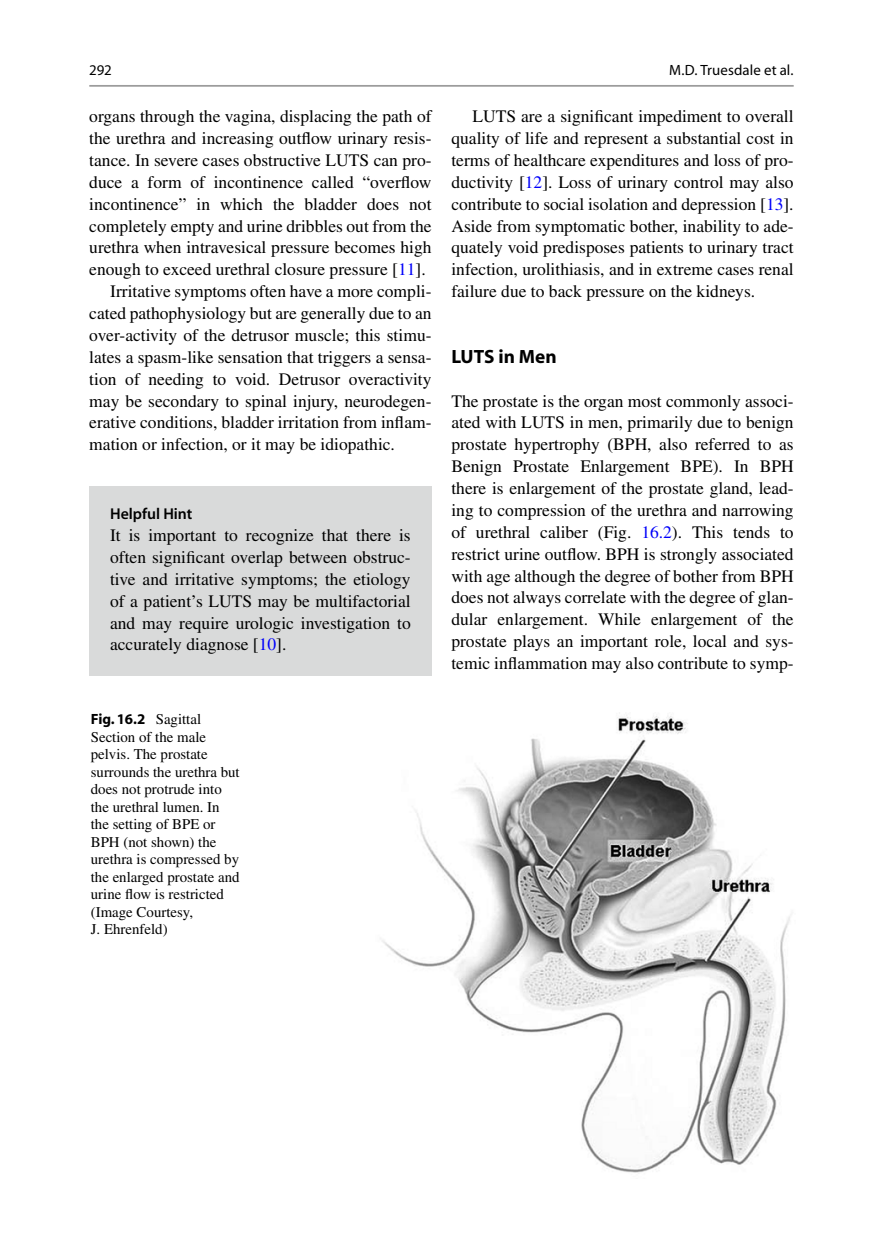
<style>
.page{position:relative;width:883px;height:1260px;background:#fff}
.page>*{position:absolute;margin:0;border:0;box-sizing:border-box;transform-origin:0 0}
.t1{font:700 19.25px "Ncwwlq Myriad";color:#000}
.t2{font:17.5px/21.9px "Klhjsw Times";color:#000;text-align:justify}
.t3{font:600 15.75px "Wkcpsp Myriad";color:#000}
.t4{font:14.88px/17.5px "Klhjsw Times";color:#000}
.t5{font:14.88px "Clhqpm Myriad";letter-spacing:.005em;color:#000}
.t6{font:700 14.88px "Ncwwlq Myriad";color:#000}
.s1{color:#0000fa}
.s2{font-family:"Klhjsw Times";font-weight:400}
</style>
<div class="page">
<img style="left:382px;top:715px;width:408px;height:458px">
<div style="left:89px;top:486px;width:343px;height:190px;background:#d9dada"></div>
<hr style="left:89px;top:85px;width:705px;height:2px;background:#9c9c9c">
<p class="t5" style="left:89px;top:64px;width:24px">292</p>
<p class="t2" style="left:89px;top:107px;width:344px">organs through the vagina, displacing the path of</p>
<p class="t2" style="left:89px;top:129px;width:344px">the urethra and increasing outflow urinary resis-</p>
<p class="t2" style="left:89px;top:151px;width:344px">tance. In severe cases obstructive LUTS can pro-</p>
<p class="t2" style="left:89px;top:173px;width:344px">duce a form of incontinence called “ overflow</p>
<p class="t2" style="left:89px;top:195px;width:344px">incontinence ” in which the bladder does not</p>
<p class="t2" style="left:89px;top:216px;width:344px">completely empty and urine dribbles out from the</p>
<p class="t2" style="left:89px;top:238px;width:344px">urethra when intravesical pressure becomes high</p>
<p class="t2" style="left:89px;top:260px;width:338px">enough to exceed urethral closure pressure [ <span class="s1">11</span> ].</p>
<p class="t2" style="left:110px;top:282px;width:323px">Irritative symptoms often have a more compli-</p>
<p class="t2" style="left:89px;top:304px;width:344px">cated pathophysiology but are generally due to an</p>
<p class="t2" style="left:89px;top:326px;width:344px">over-activity of the detrusor muscle; this stimu-</p>
<p class="t2" style="left:89px;top:348px;width:344px">lates a spasm-like sensation that triggers a sensa-</p>
<p class="t2" style="left:89px;top:370px;width:344px">tion of needing to void. Detrusor overactivity</p>
<p class="t2" style="left:89px;top:391px;width:344px">may be secondary to spinal injury, neurodegen-</p>
<p class="t2" style="left:89px;top:413px;width:344px">erative conditions, bladder irritation from inflam-</p>
<p class="t2" style="left:89px;top:435px;width:307px">mation or infection, or it may be idiopathic.</p>
<p class="t3" style="left:110px;top:508px;width:84px">Helpful Hint</p>
<p class="t2" style="left:110px;top:526px;width:302px">It is important to recognize that there is often significant overlap between obstruc&shy;tive and irritative symptoms; the etiology of a patient’s LUTS may be multifactorial and may require urologic investigation to accurately diagnose [ <span class="s1">10</span> ].</p>
<p class="t6" style="left:91px;top:714px;width:112px">Fig. 16.2 <span class="s2">Sagittal</span></p>
<p class="t4" style="left:91px;top:729px;width:150px">Section of the male pelvis. The prostate surrounds the urethra but does not protrude into the urethral lumen. In the setting of BPE or<br>BPH (not shown) the urethra is compressed by the enlarged prostate and urine flow is restricted (Image Courtesy,<br>J. Ehrenfeld)</p>
<p class="t5" style="left:669px;top:64px;width:126px">M.D. Truesdale et al.</p>
<p class="t2" style="left:451px;top:107px;width:344px;text-indent:21px">LUTS are a significant impediment to overall quality of life and represent a substantial cost in terms of healthcare expenditures and loss of pro&shy;ductivity [ <span class="s1">12</span> ]. Loss of urinary control may also contribute to social isolation and depression [ <span class="s1">13</span> ].<br>Aside from symptomatic bother, inability to ade&shy;quately void predisposes patients to urinary tract infection, urolithiasis, and in extreme cases renal failure due to back pressure on the kidneys.</p>
<p class="t1" style="left:451px;top:349px;width:107px">LUTS in Men</p>
<p class="t2" style="left:451px;top:391px;width:344px">The prostate is the organ most commonly associ&shy;ated with LUTS in men, primarily due to benign prostate hypertrophy (BPH, also referred to as Benign Prostate Enlargement BPE ). In BPH there is enlargement of the prostate gland, lead&shy;ing to compression of the urethra and narrowing of urethral caliber (Fig. <span class="s1">16.2</span> ). This tends to restrict urine outflow. BPH is strongly associated with age although the degree of bother from BPH does not always correlate with the degree of glan&shy;dular enlargement. While enlargement of the prostate plays an important role, local and sys&shy;temic inflammation may also contribute to symp-</p>
</div>
